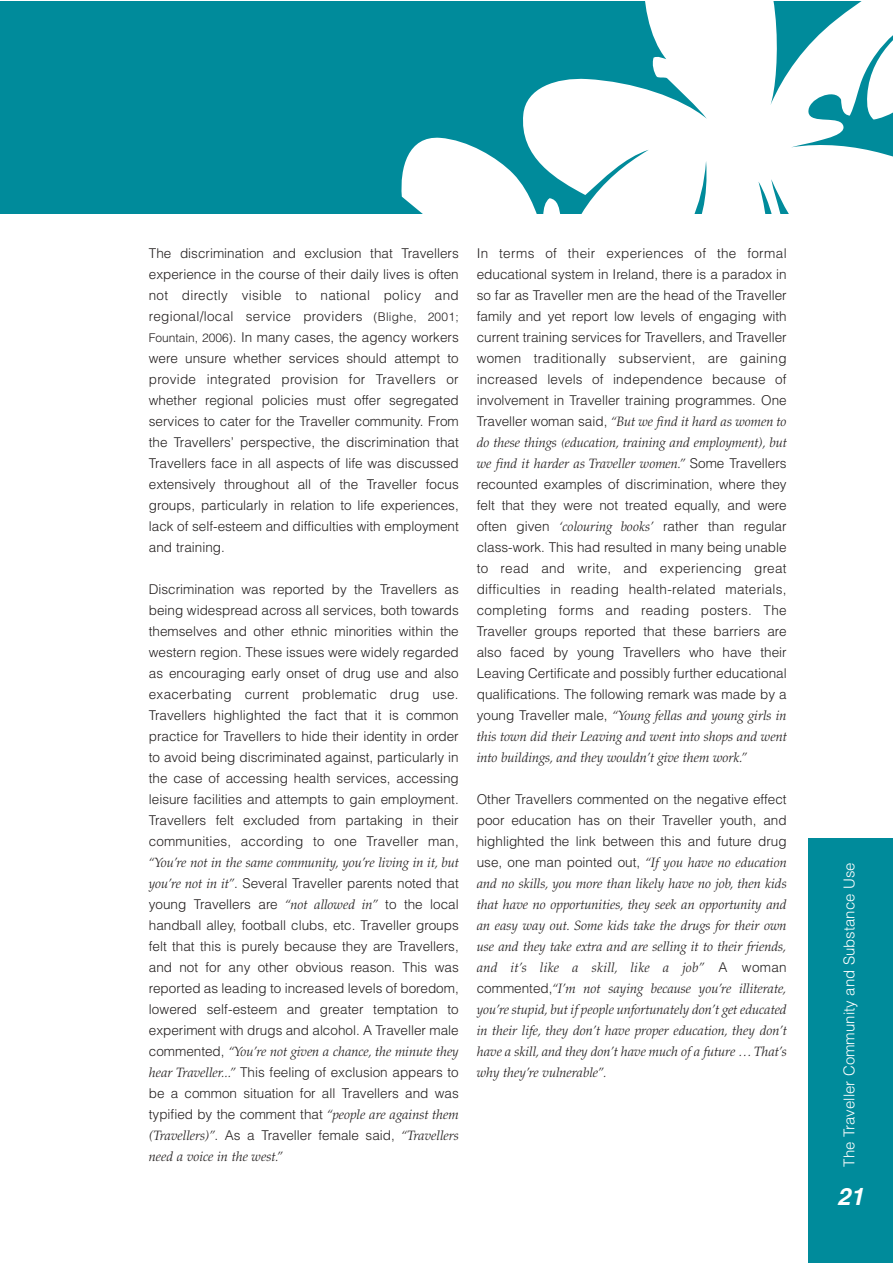
<style>
.page{position:relative;width:893px;height:1263px;background:#fff}
.page>*{position:absolute;margin:0;border:0;box-sizing:border-box;transform-origin:0 0}
.t1{font:italic 700 24px "Helvetica LT";color:#fff}
.t2{font:300 15px "Helvetica LT";color:#fff}
.t3{font:300 13.5px/21px "Helvetica LT";color:#231f1f;text-align:justify}
.t4{font:italic 300 13.5px/21px "Palatino LT";color:#231f1f;text-align:justify}
.s1{font-size:12px}
.s2{font-family:"Palatino LT";font-style:italic}
.s3{font-family:"Helvetica LT";font-style:normal}
</style>
<div class="page">
<div style="left:0;top:1px;width:893px;height:213px;background:#008b9b"></div>
<svg style="left:401px;top:1px;width:492px;height:213px;fill:#fff"></svg>
<div style="left:808px;top:838px;width:85px;height:425px;background:#008b9b"></div>
<p class="t3" style="left:149px;top:244px;width:311px">The discrimination and exclusion that Travellers experience in the course of their daily lives is often not directly visible to national policy and regional/local service providers <span class="s1">(Blighe, 2001; Fountain, 2006)</span>. In many cases, the agency workers were unsure whether services should attempt to provide integrated provision for Travellers or whether regional policies must offer segregated services to cater for the Traveller community. From the Travellers’ perspective, the discrimination that Travellers face in all aspects of life was discussed extensively throughout all of the Traveller focus groups, particularly in relation to life experiences, lack of self-esteem and difficulties with employment and training.</p>
<p class="t3" style="left:149px;top:580px;width:311px">Discrimination was reported by the Travellers as being widespread across all services, both towards themselves and other ethnic minorities within the western region. These issues were widely regarded as encouraging early onset of drug use and also exacerbating current problematic drug use.<br>Travellers highlighted the fact that it is common practice for Travellers to hide their identity in order to avoid being discriminated against, particularly in the case of accessing health services, accessing leisure facilities and attempts to gain employment.<br>Travellers felt excluded from partaking in their communities, according to one Traveller man,</p>
<p class="t4" style="left:149px;top:855px;width:311px">“You’re not in the same community, you’re living in it, but</p>
<p class="t3" style="left:149px;top:874px;width:311px"><span class="s2">you’re not in it”</span>. Several Traveller parents noted that young Travellers are <span class="s2">“not allowed in”</span> to the local handball alley, football clubs, etc. Traveller groups felt that this is purely because they are Travellers, and not for any other obvious reason. This was reported as leading to increased levels of boredom, lowered self-esteem and greater temptation to experiment with drugs and alcohol. A Traveller male</p>
<p class="t4" style="left:149px;top:1044px;width:311px"><span class="s3">commented,</span> “You’re not given a chance, the minute they</p>
<p class="t3" style="left:149px;top:1063px;width:311px"><span class="s2">hear Traveller...”</span> This feeling of exclusion appears to be a common situation for all Travellers and was typified by the comment that <span class="s2">“people are against them</span></p>
<p class="t4" style="left:149px;top:1128px;width:311px">(Travellers)”<span class="s3">. As a Traveller female said,</span> “Travellers need a voice in the west.”</p>
<p class="t3" style="left:477px;top:244px;width:311px">In terms of their experiences of the formal educational system in Ireland, there is a paradox in so far as Traveller men are the head of the Traveller family and yet report low levels of engaging with current training services for Travellers, and Traveller women traditionally subservient, are gaining increased levels of independence because of involvement in Traveller training programmes. One</p>
<p class="t4" style="left:477px;top:414px;width:311px"><span class="s3">Traveller woman said,</span> “But we find it hard as women to do these things <span class="s1">(</span>education, training and employment), but we find it harder as Traveller women.” <span class="s3">Some Travellers</span></p>
<p class="t3" style="left:477px;top:475px;width:311px">recounted examples of discrimination, where they felt that they were not treated equally, and were often given <span class="s2">‘colouring books’</span> rather than regular class-work. This had resulted in many being unable to read and write, and experiencing great difficulties in reading health-related materials, completing forms and reading posters. The Traveller groups reported that these barriers are also faced by young Travellers who have their Leaving Certificate and possibly further educational qualifications. The following remark was made by a</p>
<p class="t4" style="left:477px;top:708px;width:311px"><span class="s3">young Traveller male,</span> “Young fellas and young girls in this town did their Leaving and went into shops and went into buildings, and they wouldn’t give them work.”</p>
<p class="t3" style="left:477px;top:790px;width:311px">Other Travellers commented on the negative effect poor education has on their Traveller youth, and highlighted the link between this and future drug use, one man pointed out, <span class="s2">“If you have no education</span></p>
<p class="t4" style="left:477px;top:876px;width:311px">and no skills, you more than likely have no job, then kids that have no opportunities, they seek an opportunity and an easy way out. Some kids take the drugs for their own use and they take extra and are selling it to their friends, and it’s like a skill, like a job” <span class="s3">A woman commented,</span>“I’m not saying because you’re illiterate, you’re stupid, but if people unfortunately don’t get educated in their life, they don’t have proper education, they don’t have a skill, and they don’t have much of a future … That’s why they’re vulnerable”.</p>
<p class="t2" style="left:843px;top:1166px;width:306px;rotate:-90deg">The Traveller Community and Substance Use</p>
<h1 class="t1" style="left:837px;top:1187px;width:28px">21</h1>
</div>
